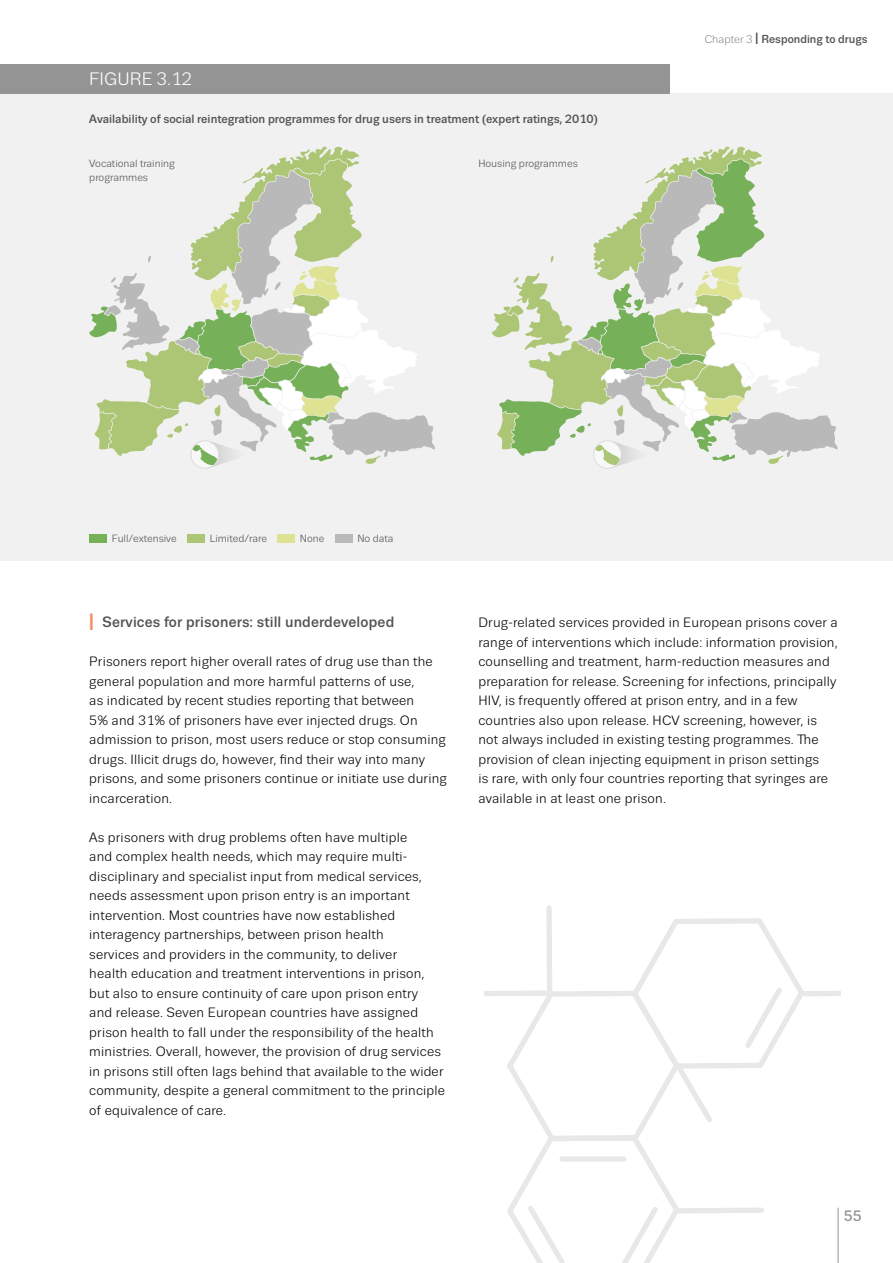
<style>
.page{position:relative;width:893px;height:1263px;background:#fff}
.page>*{position:absolute;margin:0;border:0;box-sizing:border-box;transform-origin:0 0}
.picture_number__grey{font:18px "Trivia Sans";color:#fff}
.subheadline_1{font:500 15px "Trivia Sans";letter-spacing:.01em;color:#535353}
.t1{font:500 15px "Trivia Sans";color:#949494}
.regular_text{font:13.5px/19.5px "Trivia Sans";letter-spacing:.015em;color:#000}
.picture_name{font:500 12px "Trivia Sans";color:#535353}
.t2{font:500 11.55px "Trivia Sans";color:#535353}
.picture_description{font:10.5px/13.5px "Trivia Sans";color:#535353}
.s1{font-weight:300;font-size:10.95px}
.s2{font-size:16.2px}
.s3{font-weight:700;font-size:23.55px;color:#f58a62}
</style>
<div class="page">
<div style="left:0;top:94px;width:893px;height:467px;background:#f1f1f1"></div>
<div style="left:0;top:64px;width:670px;height:30px;background:#949494"></div>
<svg style="left:89px;top:146px;width:346px;height:323px"></svg>
<svg style="left:492px;top:146px;width:346px;height:323px"></svg>
<div style="left:89px;top:534px;width:17px;height:9px;background:#76b159"></div>
<div style="left:187px;top:534px;width:17px;height:9px;background:#acc676"></div>
<div style="left:278px;top:534px;width:17px;height:9px;background:#dee393"></div>
<div style="left:335px;top:534px;width:17px;height:9px;background:#b9b9b9"></div>
<svg style="left:485px;top:905px;width:355px;height:358px"></svg>
<p class="picture_number__grey" style="left:89px;top:69px;width:104px">FIGURE 3.12</p>
<p class="picture_name" style="left:89px;top:113px;width:510px">Availability of social reintegration programmes for drug users in treatment (expert ratings, 2010)</p>
<p class="picture_description" style="left:89px;top:157px;width:87px">Vocational training programmes</p>
<p class="picture_description" style="left:478px;top:157px;width:101px">Housing programmes</p>
<p class="t2" style="left:705px;top:32px;width:164px"><span class="s1">Chapter 3</span> <span class="s2">I</span> Responding to drugs</p>
<p class="picture_description" style="left:112px;top:532px;width:67px">Full/extensive</p>
<p class="picture_description" style="left:210px;top:532px;width:59px">Limited/rare</p>
<p class="picture_description" style="left:300px;top:532px;width:26px">None</p>
<p class="picture_description" style="left:357px;top:532px;width:38px">No data</p>
<p class="subheadline_1" style="left:89px;top:614px;width:306px"><span class="s3">I</span> Services for prisoners: still underdeveloped</p>
<p class="regular_text" style="left:89px;top:652px;width:359px">Prisoners report higher overall rates of drug use than the general population and more harmful patterns of use,<br>as indicated by recent studies reporting that between<br>5% and 31% of prisoners have ever injected drugs. On admission to prison, most users reduce or stop consuming drugs. Illicit drugs do, however, find their way into many prisons, and some prisoners continue or initiate use during incarceration.</p>
<p class="regular_text" style="left:89px;top:827px;width:357px">As prisoners with drug problems often have multiple<br>and complex health needs, which may require multi&shy;disciplinary and specialist input from medical services, needs assessment upon prison entry is an important intervention. Most countries have now established interagency partnerships, between prison health<br>services and providers in the community, to deliver<br>health education and treatment interventions in prison, but also to ensure continuity of care upon prison entry<br>and release. Seven European countries have assigned prison health to fall under the responsibility of the health ministries. Overall, however, the provision of drug services in prisons still often lags behind that available to the wider community, despite a general commitment to the principle of equivalence of care.</p>
<p class="regular_text" style="left:478px;top:613px;width:361px">Drug-related services provided in European prisons cover a range of interventions which include: information provision, counselling and treatment, harm-reduction measures and preparation for release. Screening for infections, principally HIV, is frequently offered at prison entry, and in a few countries also upon release. HCV screening, however, is not always included in existing testing programmes. The provision of clean injecting equipment in prison settings<br>is rare, with only four countries reporting that syringes are available in at least one prison.</p>
<p class="t1" style="left:844px;top:1208px;width:19px">55</p>
</div>
